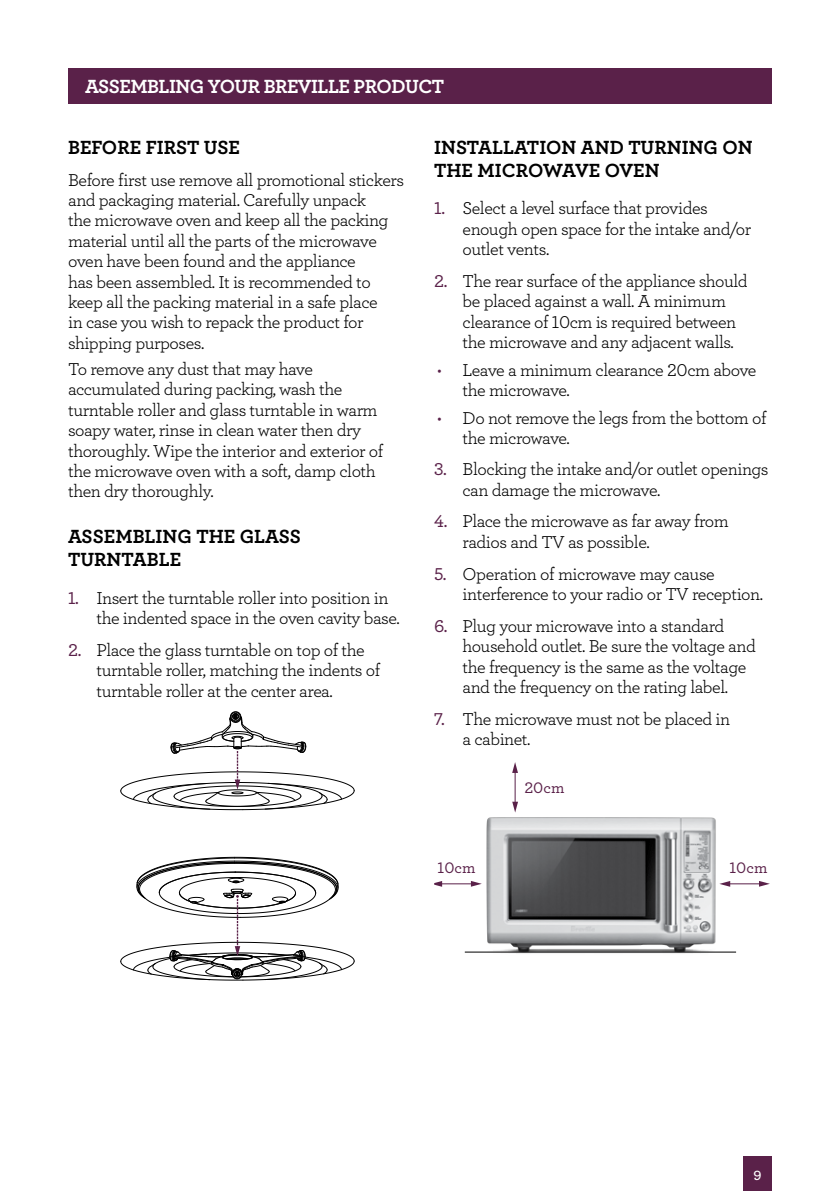
<style>
.page{position:relative;width:840px;height:1191px;background:#fff}
.page>*{position:absolute;margin:0;border:0;box-sizing:border-box;transform-origin:0 0}
.t1{font:20px/23px "Archer Bold LF";color:#000}
.t2{font:20px "Archer Bold LF";letter-spacing:-.025em;color:#fff}
.t3{font:18px/20.4px "Archer Book LF";letter-spacing:-.025em;color:#000}
.t4{font:16px "Archer Medium LF";color:#5a2149}
.t5{font:14px "Archer Semibold LF";color:#fff}
.s1{font-family:"Archer Medium LF";color:#5a2149}
.s2{color:#5a2149}
</style>
<div class="page">
<div style="left:743px;top:1157px;width:28px;height:34px;background:#5a2149"></div>
<div style="left:68px;top:68px;width:703px;height:36px;background:#5a2149"></div>
<svg style="left:120px;top:857px;width:234px;height:123px"></svg>
<svg style="left:120px;top:711px;width:234px;height:99px"></svg>
<hr style="left:514px;top:771px;width:1px;height:32px;background:#5a2149">
<svg style="left:512px;top:762px;width:5px;height:11px"></svg>
<svg style="left:512px;top:801px;width:5px;height:11px"></svg>
<hr style="left:727px;top:883px;width:33px;height:1px;background:#5a2149">
<svg style="left:758px;top:881px;width:11px;height:5px"></svg>
<hr style="left:440px;top:883px;width:32px;height:1px;background:#5a2149">
<svg style="left:434px;top:881px;width:8px;height:5px"></svg>
<hr style="left:464px;top:951px;width:271px;height:1px;background:#000">
<img style="left:472px;top:812px;width:255px;height:142px">
<p class="t2" style="left:85px;top:73px;width:360px">ASSEMBLING YOUR BREVILLE PRODUCT</p>
<p class="t1" style="left:68px;top:135px;width:173px">BEFORE FIRST USE</p>
<p class="t3" style="left:68px;top:169px;width:337px">Before first use remove all promotional stickers and packaging material. Carefully unpack<br>the microwave oven and keep all the packing material until all the parts of the microwave oven have been found and the appliance<br>has been assembled. It is recommended to keep all the packing material in a safe place<br>in case you wish to repack the product for shipping purposes.</p>
<p class="t3" style="left:68px;top:358px;width:316px">To remove any dust that may have accumulated during packing, wash the turntable roller and glass turntable in warm soapy water, rinse in clean water then dry thoroughly. Wipe the interior and exterior of the microwave oven with a soft, damp cloth then dry thoroughly.</p>
<p class="t1" style="left:68px;top:524px;width:234px">ASSEMBLING THE GLASS<br>TURNTABLE</p>
<p class="t3" style="left:96px;top:587px;width:304px;text-indent:-28px"><span class="s1">1.</span> Insert the turntable roller into position in the indented space in the oven cavity base.</p>
<p class="t3" style="left:96px;top:639px;width:285px;text-indent:-28px"><span class="s1">2.</span> Place the glass turntable on top of the turntable roller, matching the indents of turntable roller at the center area.</p>
<p class="t1" style="left:434px;top:135px;width:320px">INSTALLATION AND TURNING ON<br>THE MICROWAVE OVEN</p>
<p class="t3" style="left:462px;top:198px;width:290px;text-indent:-28px"><span class="s1">1.</span> Select a level surface that provides enough open space for the intake and/or outlet vents.</p>
<p class="t3" style="left:462px;top:270px;width:286px;text-indent:-28px"><span class="s1">2.</span> The rear surface of the appliance should be placed against a wall. A minimum clearance of 10cm is required between the microwave and any adjacent walls.</p>
<p class="t3" style="left:462px;top:360px;width:295px;line-height:19.6px;text-indent:-26px"><span class="s2">•</span> Leave a minimum clearance 20cm above the microwave.</p>
<p class="t3" style="left:462px;top:407px;width:305px;line-height:19.6px;text-indent:-26px"><span class="s2">•</span> Do not remove the legs from the bottom of the microwave.</p>
<p class="t3" style="left:462px;top:458px;width:307px;text-indent:-28px"><span class="s1">3.</span> Blocking the intake and/or outlet openings can damage the microwave.</p>
<p class="t3" style="left:462px;top:511px;width:267px;text-indent:-28px"><span class="s1">4.</span> Place the microwave as far away from radios and TV as possible.</p>
<p class="t3" style="left:462px;top:563px;width:302px;text-indent:-28px"><span class="s1">5.</span> Operation of microwave may cause interference to your radio or TV reception.</p>
<p class="t3" style="left:462px;top:615px;width:294px;text-indent:-28px"><span class="s1">6.</span> Plug your microwave into a standard household outlet. Be sure the voltage and the frequency is the same as the voltage and the frequency on the rating label.</p>
<p class="t3" style="left:462px;top:708px;width:269px;text-indent:-28px"><span class="s1">7.</span> The microwave must not be placed in a cabinet.</p>
<p class="t4" style="left:524px;top:777px;width:42px">20cm</p>
<p class="t4" style="left:437px;top:857px;width:39px">10cm</p>
<p class="t4" style="left:729px;top:857px;width:39px">10cm</p>
<p class="t5" style="left:753px;top:1166px;width:10px">9</p>
</div>
